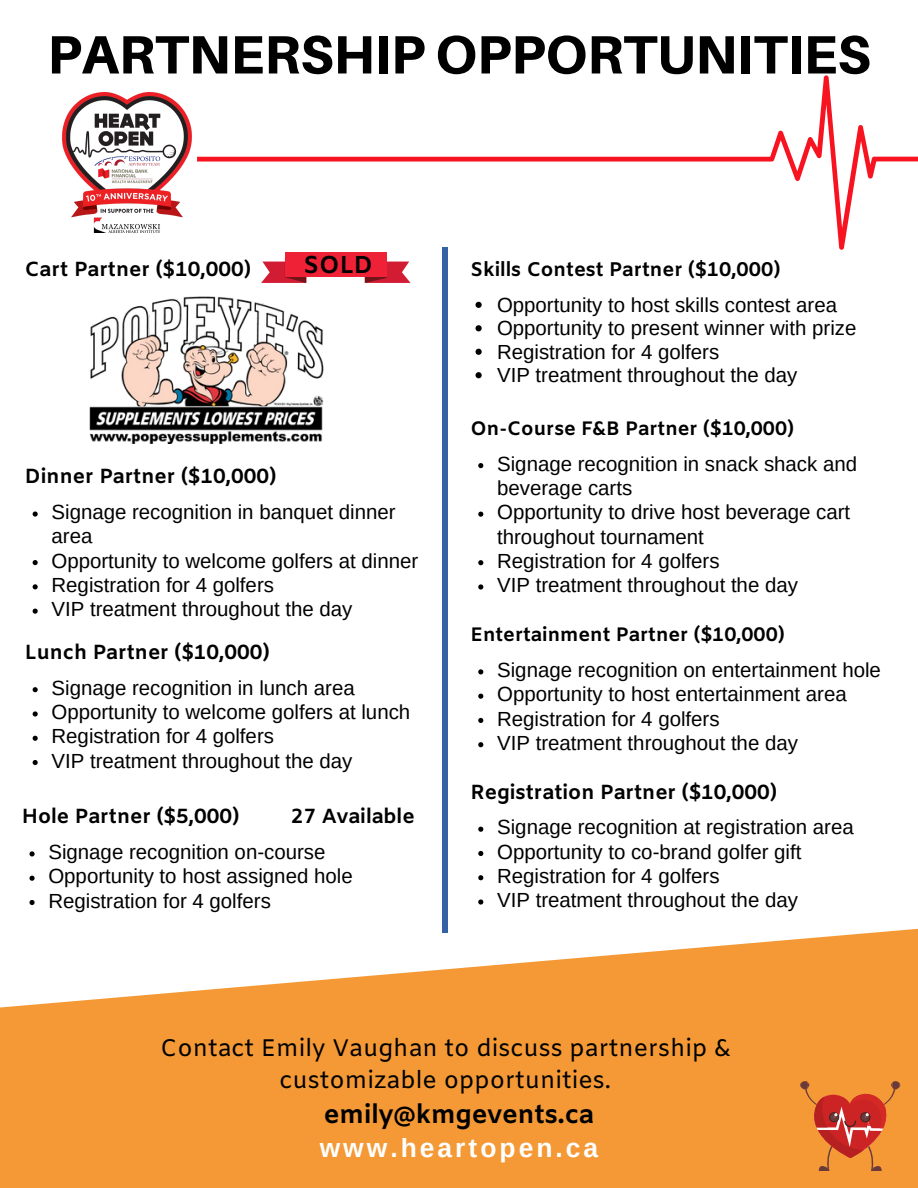
<style>
.page{position:relative;width:918px;height:1188px;background:#fff}
.page>*{position:absolute;margin:0;border:0;box-sizing:border-box;transform-origin:0 0}
.t1{font:800 54px "Aileron";color:#000}
.t2{font:700 26.4px "Arimo";letter-spacing:.115em;color:#fff}
.t3{font:700 26.1px "Amiko";color:#000}
.t4{font:700 24.45px "Amiko";color:#000}
.t5{font:24px/32.7px "Amiko";color:#000;text-align:center}
.t6{font:20.4px/24.3px "Arimo";color:#000}
.t7{font:700 20.4px "Amiko";color:#000}
.t8{font:700 19.8px "Amiko";color:#000}
.t9{font:700 19.5px "Amiko";color:#000}
</style>
<div class="page">
<svg style="left:0;top:901px;width:918px;height:287px;fill:#f49935"></svg>
<div style="left:442px;top:248px;width:6px;height:685px;background:#3562a6"></div>
<svg style="left:197px;top:75px;width:721px;height:175px"></svg>
<svg style="left:800px;top:1081px;width:100px;height:90px;background:#de7136"></svg>
<img style="left:62px;top:93px;width:130px;height:139px">
<svg style="left:261px;top:258px;width:45px;height:25px"></svg>
<svg style="left:365px;top:259px;width:46px;height:24px"></svg>
<div style="left:285px;top:253px;width:101px;height:24px;background:#ee2136"></div>
<img style="left:90px;top:297px;width:234px;height:146px">
<svg style="left:476px;top:302px;width:6px;height:6px"></svg>
<svg style="left:476px;top:325px;width:6px;height:6px"></svg>
<svg style="left:476px;top:349px;width:6px;height:6px"></svg>
<svg style="left:476px;top:372px;width:6px;height:6px"></svg>
<svg style="left:33px;top:511px;width:5px;height:6px"></svg>
<svg style="left:33px;top:560px;width:5px;height:5px"></svg>
<svg style="left:33px;top:584px;width:5px;height:5px"></svg>
<svg style="left:33px;top:609px;width:5px;height:5px"></svg>
<svg style="left:478px;top:463px;width:5px;height:5px"></svg>
<svg style="left:478px;top:512px;width:5px;height:5px"></svg>
<svg style="left:478px;top:560px;width:5px;height:5px"></svg>
<svg style="left:478px;top:584px;width:5px;height:6px"></svg>
<svg style="left:33px;top:687px;width:5px;height:5px"></svg>
<svg style="left:33px;top:711px;width:5px;height:6px"></svg>
<svg style="left:33px;top:736px;width:5px;height:5px"></svg>
<svg style="left:33px;top:760px;width:5px;height:5px"></svg>
<svg style="left:478px;top:669px;width:5px;height:5px"></svg>
<svg style="left:478px;top:694px;width:5px;height:5px"></svg>
<svg style="left:478px;top:718px;width:5px;height:5px"></svg>
<svg style="left:478px;top:742px;width:5px;height:5px"></svg>
<svg style="left:478px;top:827px;width:5px;height:5px"></svg>
<svg style="left:478px;top:851px;width:5px;height:5px"></svg>
<svg style="left:478px;top:875px;width:5px;height:5px"></svg>
<svg style="left:478px;top:899px;width:5px;height:6px"></svg>
<svg style="left:29px;top:851px;width:6px;height:5px"></svg>
<svg style="left:29px;top:876px;width:6px;height:5px"></svg>
<svg style="left:29px;top:900px;width:6px;height:5px"></svg>
<h1 class="t1" style="left:47px;top:21px;width:825px">PARTNERSHIP OPPORTUNITIES</h1>
<p class="t7" style="left:25px;top:257px;width:228px">Cart Partner ($10,000)</p>
<p class="t4" style="left:304px;top:250px;width:71px">SOLD</p>
<p class="t8" style="left:471px;top:257px;width:311px">Skills Contest Partner ($10,000)</p>
<p class="t6" style="left:497px;top:293px;width:361px;line-height:23.4px">Opportunity to host skills contest area Opportunity to present winner with prize Registration for 4 golfers<br>VIP treatment throughout the day</p>
<p class="t9" style="left:471px;top:417px;width:325px">On-Course F&amp;B Partner ($10,000)</p>
<p class="t7" style="left:25px;top:464px;width:253px">Dinner Partner ($10,000)</p>
<p class="t6" style="left:497px;top:451px;width:362px">Signage recognition in snack shack and beverage carts<br>Opportunity to drive host beverage cart throughout tournament<br>Registration for 4 golfers<br>VIP treatment throughout the day</p>
<p class="t6" style="left:52px;top:500px;width:368px">Signage recognition in banquet dinner area<br>Opportunity to welcome golfers at dinner<br>Registration for 4 golfers<br>VIP treatment throughout the day</p>
<p class="t7" style="left:25px;top:640px;width:246px">Lunch Partner ($10,000)</p>
<p class="t6" style="left:52px;top:676px;width:360px">Signage recognition in lunch area Opportunity to welcome golfers at lunch Registration for 4 golfers<br>VIP treatment throughout the day</p>
<p class="t7" style="left:22px;top:804px;width:219px">Hole Partner ($5,000)</p>
<p class="t7" style="left:291px;top:804px;width:125px">27 Available</p>
<p class="t6" style="left:48px;top:840px;width:306px">Signage recognition on-course<br>Opportunity to host assigned hole<br>Registration for 4 golfers</p>
<p class="t9" style="left:471px;top:623px;width:316px">Entertainment Partner ($10,000)</p>
<p class="t6" style="left:497px;top:658px;width:385px">Signage recognition on entertainment hole Opportunity to host entertainment area Registration for 4 golfers<br>VIP treatment throughout the day</p>
<p class="t7" style="left:471px;top:780px;width:308px">Registration Partner ($10,000)</p>
<p class="t6" style="left:497px;top:815px;width:358px">Signage recognition at registration area Opportunity to co-brand golfer gift Registration for 4 golfers<br>VIP treatment throughout the day</p>
<p class="t5" style="left:160px;top:1033px;width:572px">Contact Emily Vaughan to discuss partnership &amp; customizable opportunities.</p>
<p class="t3" style="left:324px;top:1099px;width:272px">emily@kmgevents.ca</p>
<p class="t2" style="left:320px;top:1133px;width:280px">www.heartopen.ca</p>
</div>
